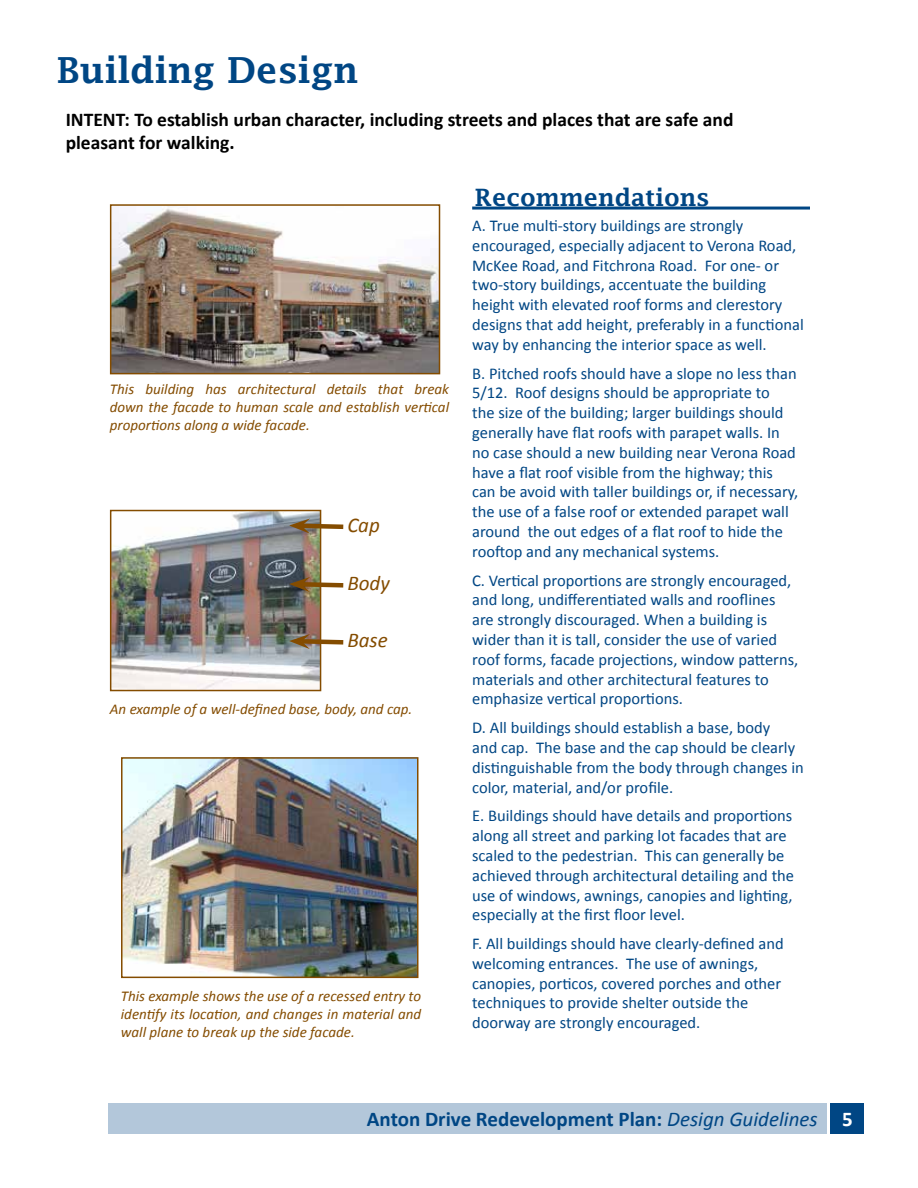
<style>
.page{position:relative;width:918px;height:1188px;background:#fff}
.page>*{position:absolute;margin:0;border:0;box-sizing:border-box;transform-origin:0 0}
.t1{font:600 36px "Lucida Fax";color:#004684}
.t2{font:600 24px "Lucida Fax";color:#004684}
.t3{font:700 21px "Calibri";color:#004684}
.t4{font:italic 21px "Calibri";color:#844c00}
.t5{font:700 19.5px/23.4px "Calibri";color:#000}
.t6{font:16.5px/19.8px "Calibri";color:#004684}
.t7{font:italic 15px/18px "Calibri";color:#844c00;text-align:justify}
.s1{font-weight:400;font-style:italic}
.s2{color:#fff}
</style>
<div class="page">
<div style="left:831px;top:1103px;width:33px;height:31px;background:#004684"></div>
<div style="left:108px;top:1103px;width:718px;height:31px;background:#b3c7da"></div>
<svg style="left:475px;top:206px;width:234px;height:1px"></svg>
<hr style="left:472px;top:207px;width:338px;height:3px;background:#004684">
<img style="left:113px;top:513px;width:205px;height:175px">
<div style="left:110px;top:510px;width:211px;height:181px;border:2px solid #844c00"></div>
<svg style="left:289px;top:518px;width:55px;height:16px"></svg>
<svg style="left:289px;top:577px;width:55px;height:15px"></svg>
<svg style="left:289px;top:634px;width:55px;height:15px"></svg>
<img style="left:113px;top:207px;width:324px;height:164px">
<div style="left:110px;top:204px;width:330px;height:170px;border:2px solid #844c00"></div>
<img style="left:124px;top:760px;width:291px;height:215px">
<div style="left:121px;top:757px;width:297px;height:221px;border:2px solid #844c00"></div>
<h1 class="t1" style="left:57px;top:50px;width:303px">Building Design</h1>
<p class="t5" style="left:66px;top:108px;width:669px">INTENT: To establish urban character, including streets and places that are safe and pleasant for walking.</p>
<h2 class="t2" style="left:475px;top:183px;width:236px">Recommendations</h2>
<p class="t7" style="left:110px;top:380px;width:341px">This building has architectural details that break down the facade to human scale and establish vertical proportions along a wide facade.</p>
<p class="t4" style="left:347px;top:511px;width:34px">Cap</p>
<p class="t4" style="left:347px;top:569px;width:44px">Body</p>
<p class="t4" style="left:347px;top:626px;width:42px">Base</p>
<p class="t7" style="left:110px;top:699px;width:304px">An example of a well-defined base, body, and cap.</p>
<p class="t7" style="left:121px;top:986px;width:302px">This example shows the use of a recessed entry to identify its location, and changes in material and wall plane to break up the side facade.</p>
<p class="t6" style="left:472px;top:216px;width:333px">A. True multi-story buildings are strongly encouraged, especially adjacent to Verona Road, McKee Road, and Fitchrona Road. For one- or two-story buildings, accentuate the building height with elevated roof forms and clerestory designs that add height, preferably in a functional way by enhancing the interior space as well.</p>
<p class="t6" style="left:472px;top:363px;width:328px">B. Pitched roofs should have a slope no less than 5/12. Roof designs should be appropriate to<br>the size of the building; larger buildings should generally have flat roofs with parapet walls. In no case should a new building near Verona Road have a flat roof visible from the highway; this can be avoid with taller buildings or, if necessary, the use of a false roof or extended parapet wall around the out edges of a flat roof to hide the rooftop and any mechanical systems.</p>
<p class="t6" style="left:472px;top:570px;width:328px">C. Vertical proportions are strongly encouraged, and long, undifferentiated walls and rooflines are strongly discouraged. When a building is wider than it is tall, consider the use of varied roof forms, facade projections, window patterns, materials and other architectural features to emphasize vertical proportions.</p>
<p class="t6" style="left:472px;top:718px;width:333px">D. All buildings should establish a base, body<br>and cap. The base and the cap should be clearly distinguishable from the body through changes in color, material, and/or profile.</p>
<p class="t6" style="left:472px;top:806px;width:323px">E. Buildings should have details and proportions along all street and parking lot facades that are scaled to the pedestrian. This can generally be achieved through architectural detailing and the use of windows, awnings, canopies and lighting, especially at the first floor level.</p>
<p class="t6" style="left:472px;top:934px;width:313px">F. All buildings should have clearly-defined and welcoming entrances. The use of awnings, canopies, porticos, covered porches and other techniques to provide shelter outside the doorway are strongly encouraged.</p>
<p class="t3" style="left:367px;top:1106px;width:487px">Anton Drive Redevelopment Plan: <span class="s1">Design Guidelines</span> <span class="s2">5</span></p>
</div>
